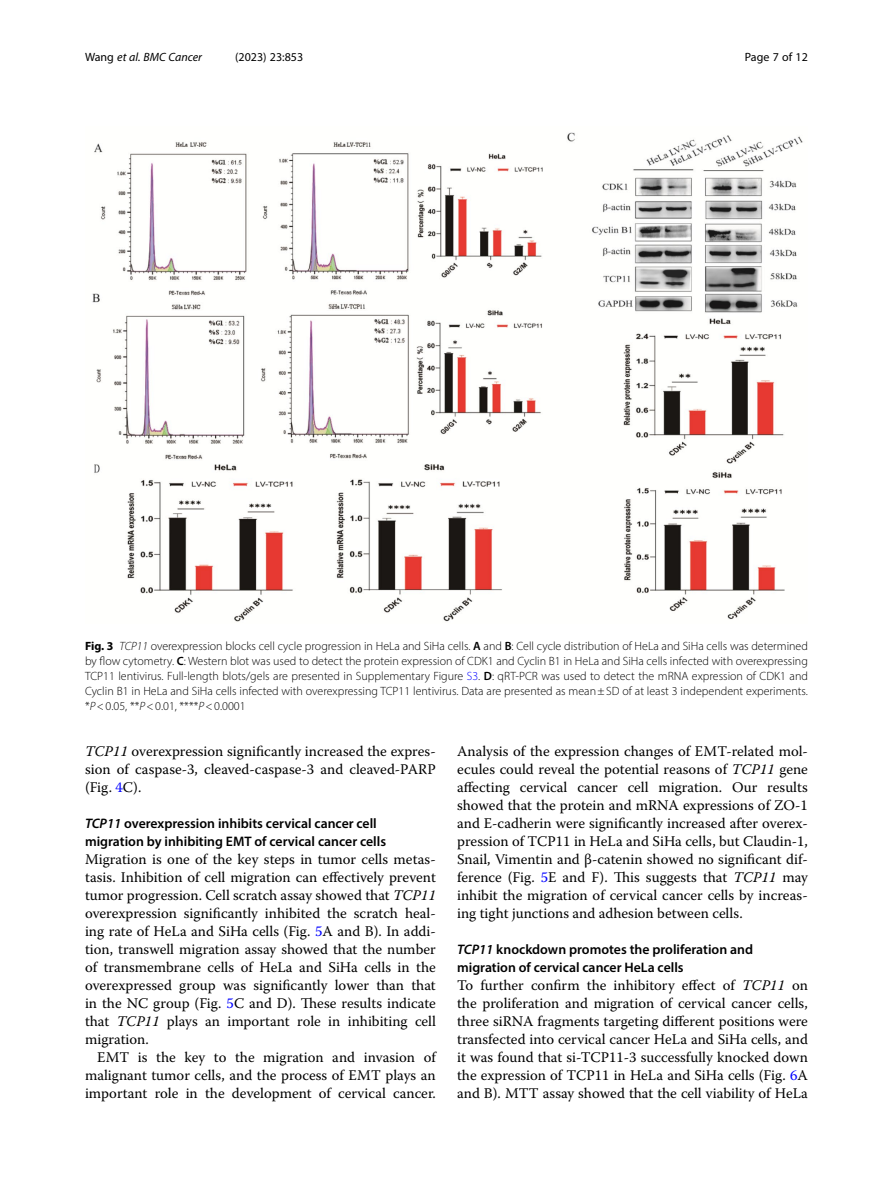
<style>
.page{position:relative;width:893px;height:1191px;background:#fff}
.page>*{position:absolute;margin:0;border:0;box-sizing:border-box;transform-origin:0 0}
.Body_Text{font:14.7px/18px "Warnock Pro";color:#000;text-align:justify}
.Body_Text_Indent{font:14.7px/18px "Warnock Pro";color:#000;text-align:justify}
.Head_2{font:600 13.8px/18px "Myriad Pro";color:#000}
.Figure_Caption{font:300 12px/15px "Myriad Pro";color:#000;text-align:justify}
.t1{font:12px "Myriad Pro";color:#000}
.t2{font:italic 12px "Myriad Pro";color:#000}
.s1{font-style:normal}
.s2{font-weight:700}
.s3{font-style:italic}
.s4{font-weight:600}
.s5{color:#00f}
</style>
<div class="page">
<img style="left:92px;top:132px;width:711px;height:490px">
<p class="t2" style="left:85px;top:50px;width:118px"><span class="s1">Wang</span> et al. BMC Cancer</p>
<p class="t1" style="left:235px;top:50px;width:70px">(2023) 23:853</p>
<p class="t1" style="left:745px;top:50px;width:65px">Page 7 of 12</p>
<p class="Figure_Caption" style="left:85px;top:638px;width:724px"><span class="s2">Fig. 3</span> <span class="s3">TCP11</span> overexpression blocks cell cycle progression in HeLa and SiHa cells. <span class="s4">A</span> and <span class="s4">B</span>: Cell cycle distribution of HeLa and SiHa cells was determined by flow cytometry. <span class="s4">C</span>: Western blot was used to detect the protein expression of CDK1 and Cyclin B1 in HeLa and SiHa cells infected with overexpressing TCP11 lentivirus. Full-length blots/gels are presented in Supplementary Figure <span class="s5">S3</span>. <span class="s4">D</span>: qRT-PCR was used to detect the mRNA expression of CDK1 and Cyclin B1 in HeLa and SiHa cells infected with overexpressing TCP11 lentivirus. Data are presented as mean±SD of at least 3 independent experiments. *<span class="s3">P</span>&lt;0.05, **<span class="s3">P</span>&lt;0.01, ****<span class="s3">P</span>&lt;0.0001</p>
<p class="Body_Text" style="left:85px;top:742px;width:352px"><span class="s3">TCP11</span> overexpression significantly increased the expres&shy;sion of caspase-3, cleaved-caspase-3 and cleaved-PARP (Fig. <span class="s5">4</span>C).</p>
<p class="Head_2" style="left:85px;top:814px;width:303px"><span class="s3">TCP11</span> overexpression inhibits cervical cancer cell migration by inhibiting EMT of cervical cancer cells</p>
<p class="Body_Text" style="left:85px;top:850px;width:352px">Migration is one of the key steps in tumor cells metas&shy;tasis. Inhibition of cell migration can effectively prevent tumor progression. Cell scratch assay showed that <span class="s3">TCP11 </span>overexpression significantly inhibited the scratch heal&shy;ing rate of HeLa and SiHa cells (Fig. <span class="s5">5</span>A and B). In addi&shy;tion, transwell migration assay showed that the number of transmembrane cells of HeLa and SiHa cells in the overexpressed group was significantly lower than that in the NC group (Fig. <span class="s5">5</span>C and D). These results indicate that <span class="s3">TCP11</span> plays an important role in inhibiting cell migration.</p>
<p class="Body_Text_Indent" style="left:85px;top:1048px;width:352px;text-indent:12px">EMT is the key to the migration and invasion of malignant tumor cells, and the process of EMT plays an important role in the development of cervical cancer.</p>
<p class="Body_Text_Indent" style="left:457px;top:742px;width:352px">Analysis of the expression changes of EMT-related mol&shy;ecules could reveal the potential reasons of <span class="s3">TCP11</span> gene affecting cervical cancer cell migration. Our results showed that the protein and mRNA expressions of ZO-1 and E-cadherin were significantly increased after overex&shy;pression of TCP11 in HeLa and SiHa cells, but Claudin-1, Snail, Vimentin and β-catenin showed no significant dif&shy;ference (Fig. <span class="s5">5</span>E and F). This suggests that <span class="s3">TCP11</span> may inhibit the migration of cervical cancer cells by increas&shy;ing tight junctions and adhesion between cells.</p>
<p class="Head_2" style="left:457px;top:940px;width:297px"><span class="s3">TCP11</span> knockdown promotes the proliferation and migration of cervical cancer HeLa cells</p>
<p class="Body_Text" style="left:457px;top:976px;width:352px">To further confirm the inhibitory effect of <span class="s3">TCP11</span> on the proliferation and migration of cervical cancer cells, three siRNA fragments targeting different positions were transfected into cervical cancer HeLa and SiHa cells, and it was found that si-TCP11-3 successfully knocked down the expression of TCP11 in HeLa and SiHa cells (Fig. <span class="s5">6</span>A and B). MTT assay showed that the cell viability of HeLa</p>
</div>
